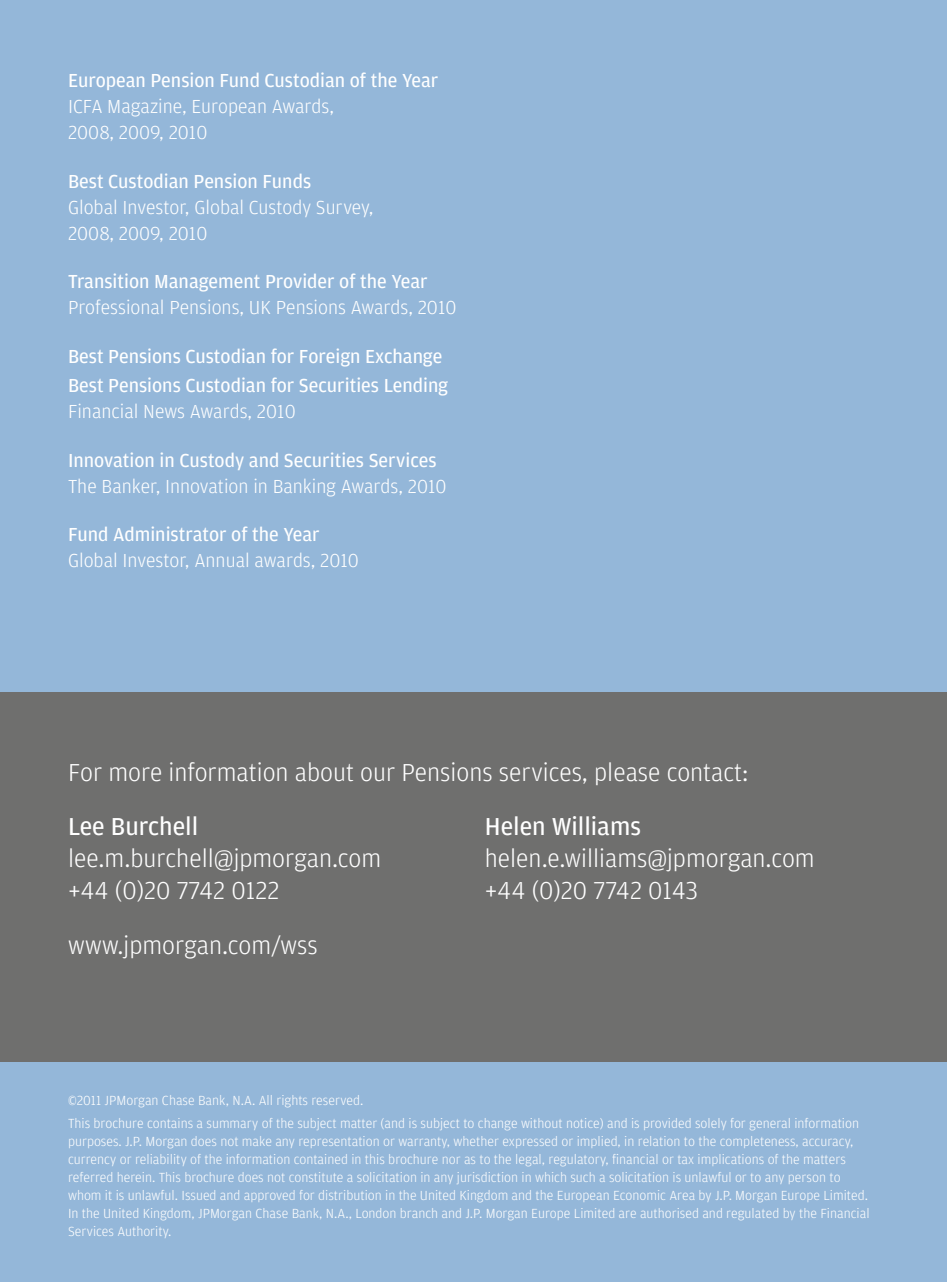
<style>
.page{position:relative;width:947px;height:1282px;background:#fff}
.page>*{position:absolute;margin:0;border:0;box-sizing:border-box;transform-origin:0 0}
.t1{font:300 26px/32px "Amplitude";color:#fff}
.t2{font:26px "Amplitude";color:#fff}
.t3{font:20px/28.8px "Amplitude";color:#fff}
.t4{font:300 20px/26px "Amplitude";color:#fff}
.t5{font:300 14px/18px "Amplitude";color:#fff}
</style>
<div class="page">
<div style="left:0;top:0;width:947px;height:1281px;background:#94b7d9"></div>
<div style="left:0;top:692px;width:947px;height:369px;background:#6f6f6e"></div>
<h2 class="t3" style="left:68px;top:65px;width:372px">European Pension Fund Custodian of the Year</h2>
<h2 class="t4" style="left:68px;top:93px;width:268px">ICFA Magazine, European Awards,<br>2008, 2009, 2010</h2>
<h2 class="t3" style="left:68px;top:166px;width:245px">Best Custodian Pension Funds</h2>
<h2 class="t4" style="left:68px;top:193px;width:307px">Global I nvestor, Global Custody Survey,<br>2008, 2009, 2010</h2>
<h2 class="t3" style="left:68px;top:267px;width:361px">Transition Management Provider of the Year</h2>
<h2 class="t4" style="left:68px;top:294px;width:390px">Professional Pensions, UK Pensions Awards, 2010</h2>
<h2 class="t3" style="left:68px;top:341px;width:381px">Best Pensions Custodian for Foreign Exchange<br>Best Pensions Custodian for Securities Lending</h2>
<h2 class="t4" style="left:68px;top:398px;width:229px">Financial News Awards, 2010</h2>
<h2 class="t3" style="left:68px;top:445px;width:370px">Innovation in Custody and Securities Services</h2>
<h2 class="t4" style="left:68px;top:472px;width:380px">The Banker, I nnovation in Banking Awards, 2010</h2>
<h2 class="t3" style="left:68px;top:520px;width:253px">Fund Administrator of the Year</h2>
<h2 class="t4" style="left:68px;top:547px;width:292px">Global I nvestor, Annual awards, 2010</h2>
<h1 class="t1" style="left:68px;top:756px;width:682px">For more information about our Pensions services, please contact:</h1>
<h1 class="t2" style="left:68px;top:810px;width:132px">Lee Burchell</h1>
<h1 class="t1" style="left:68px;top:842px;width:315px">lee.m.burchell@jpmorgan.com +44 (0)20 7742 0122</h1>
<h1 class="t2" style="left:485px;top:810px;width:158px">Helen Williams</h1>
<h1 class="t1" style="left:485px;top:842px;width:331px">helen.e.williams@jpmorgan.com +44 (0)20 7742 0143</h1>
<h1 class="t1" style="left:68px;top:929px;width:251px">www.jpmorgan.com/wss</h1>
<p class="t5" style="left:68px;top:1087px;width:792px;line-height:23.6px">©2011 JPMorgan Chase Bank, N .A. All rights reserved.<br>This brochure contains a summary of the subject matter (and is subject to change without notice) and is provided solely for general information</p>
<p class="t5" style="left:68px;top:1132px;width:803px">purposes. J.P. Morgan does not make any representation or warranty, whether expressed or implied, in relation to the completeness, accuracy, currency or reliability of the information contained in this brochure nor as to the legal, regulatory, financial or tax implications of the matters referred herein. This brochure does not constitute a solicitation in any jurisdiction in which such a solicitation is unlawful or to any person to whom it is unlawful. Issued and approved for distribution in the United Kingdom and the European Economic Area by J.P. Morgan Europe Limited.<br>I n the United Kingdom, JPMorgan Chase Bank, N .A., London branch and J.P. Morgan Europe Limited are authorised and regulated by the Financial Services Authority.</p>
</div>
